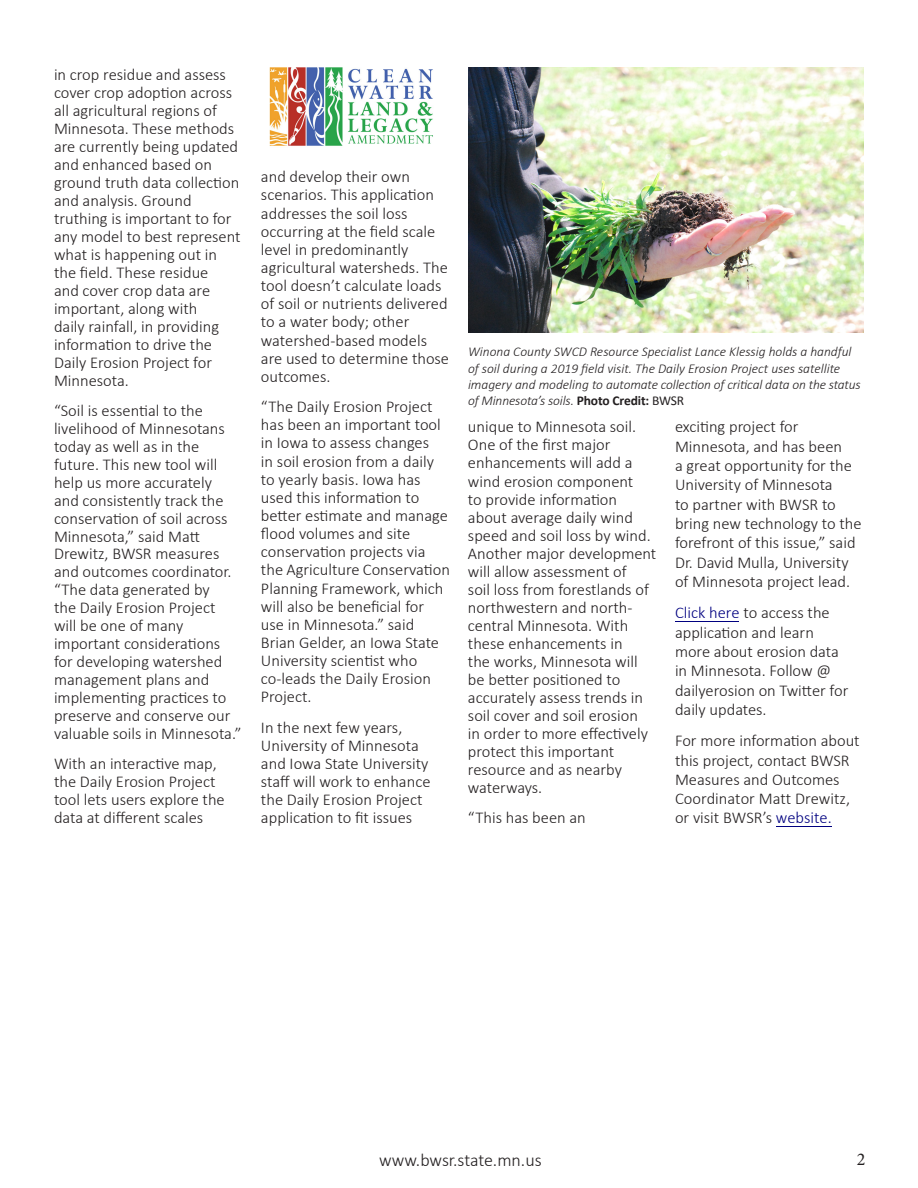
<style>
.page{position:relative;width:918px;height:1188px;background:#fff}
.page>*{position:absolute;margin:0;border:0;box-sizing:border-box;transform-origin:0 0}
.t1{font:300 18px "Calibri";letter-spacing:-.005em;color:#231f20}
.t2{font:18px "Minion Pro";color:#231f20}
.t3{font:300 16.5px/18px "Calibri";color:#231f20}
.t4{font:italic 300 13.5px/16.2px "Calibri";color:#231f20}
.s1{font-weight:700;font-style:normal}
.s2{font-weight:400;font-style:normal}
.s3{color:#000080}
</style>
<div class="page">
<img style="left:468px;top:68px;width:396px;height:265px">
<img style="left:269px;top:67px;width:164px;height:79px">
<hr style="left:675px;top:621px;width:64px;height:1px;background:#000080">
<hr style="left:776px;top:827px;width:56px;height:1px;background:#000080">
<p class="t3" style="left:54px;top:65px;width:188px">in crop residue and assess cover crop adoption across all agricultural regions of<br>Minnesota. These methods are currently being updated and enhanced based on ground truth data collection and analysis. Ground truthing is important to for any model to best represent what is happening out in the field. These residue<br>and cover crop data are important, along with<br>daily rainfall, in providing information to drive the<br>Daily Erosion Project for<br>Minnesota.</p>
<p class="t3" style="left:54px;top:401px;width:189px">“Soil is essential to the livelihood of Minnesotans today as well as in the future. This new tool will help us more accurately<br>and consistently track the conservation of soil across<br>Minnesota,” said Matt<br>Drewitz, BWSR measures and outcomes coordinator. “The data generated by<br>the Daily Erosion Project will be one of many important considerations for developing watershed management plans and implementing practices to preserve and conserve our valuable soils in Minnesota.”</p>
<p class="t3" style="left:54px;top:755px;width:172px">With an interactive map, the Daily Erosion Project tool lets users explore the data at different scales</p>
<p class="t3" style="left:261px;top:168px;width:190px">and develop their own scenarios. This application addresses the soil loss occurring at the field scale level in predominantly agricultural watersheds. The tool doesn’t calculate loads of soil or nutrients delivered to a water body; other watershed-based models are used to determine those outcomes.</p>
<p class="t3" style="left:261px;top:397px;width:191px">“The Daily Erosion Project has been an important tool in Iowa to assess changes<br>in soil erosion from a daily to yearly basis. Iowa has used this information to better estimate and manage flood volumes and site conservation projects via the Agriculture Conservation<br>Planning Framework, which will also be beneficial for use in Minnesota.” said<br>Brian Gelder, an Iowa State<br>University scientist who co-leads the Daily Erosion<br>Project.</p>
<p class="t3" style="left:261px;top:718px;width:171px">In the next few years,<br>University of Minnesota and Iowa State University staff will work to enhance the Daily Erosion Project application to fit issues</p>
<p class="t4" style="left:468px;top:344px;width:394px">Winona County SWCD Resource Specialist Lance Klessig holds a handful of soil during a 2019 field visit. The Daily Erosion Project uses satellite imagery and modeling to automate collection of critical data on the status of Minnesota’s soils. <span class="s1">Photo Credit:</span> <span class="s2">BWSR</span></p>
<p class="t3" style="left:468px;top:418px;width:190px">unique to Minnesota soil.<br>One of the first major enhancements will add a wind erosion component<br>to provide information about average daily wind speed and soil loss by wind.<br>Another major development will allow assessment of<br>soil loss from forestlands of northwestern and north&shy;central Minnesota. With these enhancements in<br>the works, Minnesota will be better positioned to accurately assess trends in soil cover and soil erosion<br>in order to more effectively protect this important resource and as nearby waterways.</p>
<p class="t3" style="left:468px;top:809px;width:119px">“This has been an</p>
<p class="t3" style="left:675px;top:417px;width:188px;line-height:19.4px">exciting project for<br>Minnesota, and has been<br>a great opportunity for the<br>University of Minnesota<br>to partner with BWSR to bring new technology to the forefront of this issue,” said<br>Dr. David Mulla, University of Minnesota project lead.</p>
<p class="t3" style="left:675px;top:603px;width:175px;line-height:19.4px"><span class="s3">Click here</span> to access the application and learn more about erosion data in Minnesota. Follow @ dailyerosion on Twitter for daily updates.</p>
<p class="t3" style="left:675px;top:731px;width:186px;line-height:19.4px">For more information about this project, contact BWSR<br>Measures and Outcomes<br>Coordinator Matt Drewitz, or visit BWSR’s <span class="s3">website.</span></p>
<p class="t1" style="left:379px;top:1149px;width:164px">www.bwsr.state.mn.us</p>
<p class="t2" style="left:857px;top:1147px;width:10px">2</p>
</div>
